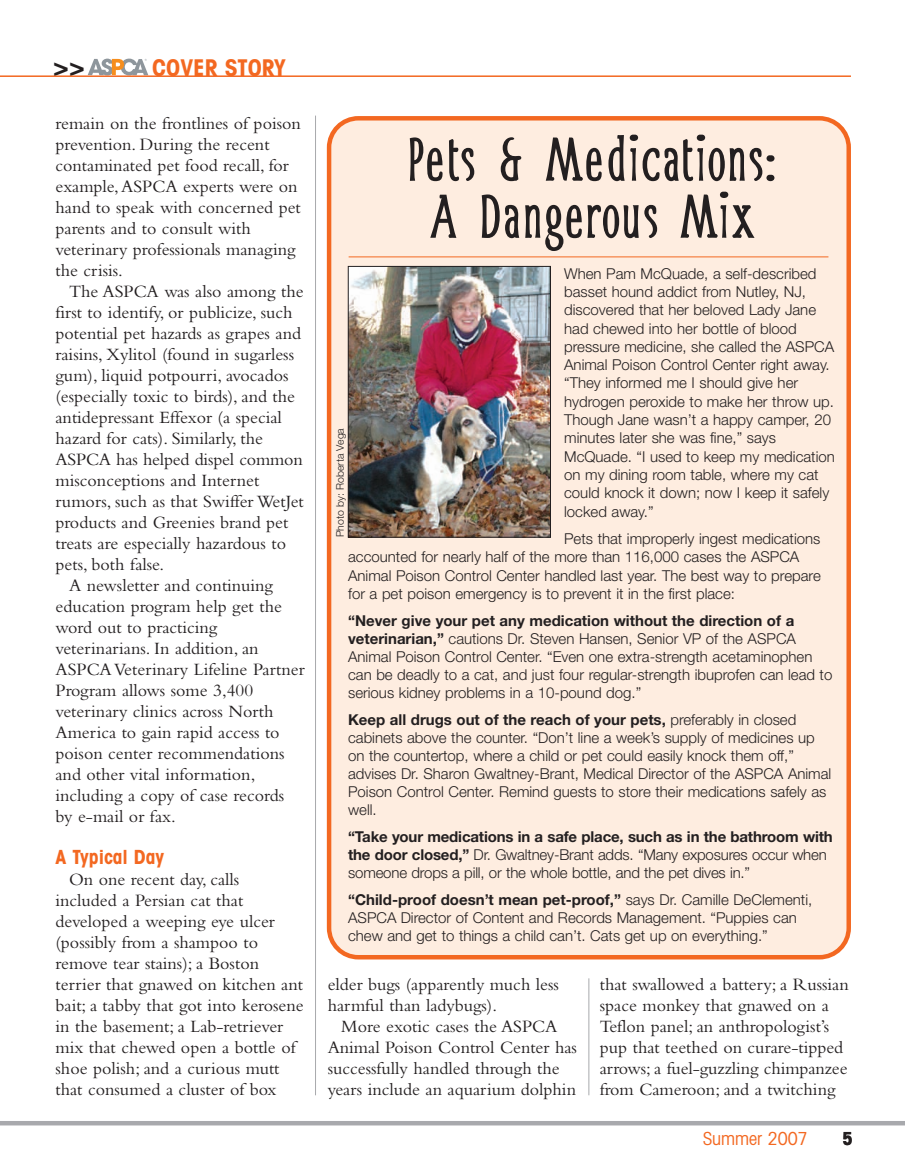
<style>
.page{position:relative;width:905px;height:1175px;background:#fff}
.page>*{position:absolute;margin:0;border:0;box-sizing:border-box;transform-origin:0 0}
.t1{font:63px/57px "Cuty";color:#231f20;text-align:center}
.t2{font:700 26.25px "Helvetica Neue";color:#231f20}
.t3{font:700 condensed 23.1px "Avant Garde";color:#f36821}
.t4{font:700 condensed 19.5px "Avant Garde";color:#f36821}
.t5{font:18px/21px "Bembo";color:#231f20}
.t6{font:condensed 18px "Avant Garde";color:#f36821}
.t7{font:700 condensed 18px "Avant Garde";color:#231f20}
.t8{font:300 15px/18.3px "Helvetica Neue";color:#231f20}
.t9{font:300 10.5px "Helvetica Neue";color:#231f20}
.s1{font-weight:700}
</style>
<div class="page">
<div style="left:0;top:1120px;width:904px;height:5px;background:#a8a9ad"></div>
<svg style="left:88px;top:59px;width:60px;height:16px"></svg>
<hr style="left:0;top:75px;width:850px;height:2px;background:#f36821">
<div style="left:327px;top:116px;width:523px;height:843px;background:#feede0"></div>
<img style="left:350px;top:268px;width:198px;height:267px">
<div style="left:348px;top:266px;width:202px;height:271px;border:1px solid #231f20"></div>
<hr style="left:315px;top:116px;width:1px;height:979px;background:#a8a9ad">
<hr style="left:588px;top:978px;width:1px;height:117px;background:#a8a9ad">
<hr style="left:348px;top:256px;width:480px;height:1px;background:#f36821">
<h2 class="t2" style="left:53px;top:57px;width:33px">&gt;&gt;</h2>
<h3 class="t3" style="left:152px;top:59px;width:135px">COVER STORY</h3>
<p class="t5" style="left:55px;top:115px;width:247px">remain on the frontlines of poison prevention. During the recent contaminated pet food recall, for example,ASPCA experts were on hand to speak with concerned pet parents and to consult with veterinary professionals managing the crisis.</p>
<p class="t5" style="left:69px;top:283px;width:236px">The ASPCA was also among the</p>
<p class="t5" style="left:56px;top:304px;width:238px">first to identify, or publicize, such</p>
<p class="t5" style="left:56px;top:325px;width:247px">potential pet hazards as grapes and</p>
<p class="t5" style="left:56px;top:346px;width:240px">raisins, Xylitol (found in sugarless</p>
<p class="t5" style="left:56px;top:367px;width:234px">gum), liquid potpourri, avocados</p>
<p class="t5" style="left:55px;top:388px;width:241px">(especially toxic to birds), and the</p>
<p class="t5" style="left:56px;top:409px;width:228px">antidepressant Effexor (a special</p>
<p class="t5" style="left:56px;top:430px;width:209px">hazard for cats). Similarly, the</p>
<p class="t5" style="left:56px;top:451px;width:249px">ASPCA has helped dispel common</p>
<p class="t5" style="left:55px;top:472px;width:205px">misconceptions and Internet</p>
<p class="t5" style="left:55px;top:493px;width:250px">rumors, such as that Swiffer WetJet</p>
<p class="t5" style="left:55px;top:514px;width:234px">products and Greenies brand pet</p>
<p class="t5" style="left:55px;top:535px;width:232px">treats are especially hazardous to</p>
<p class="t5" style="left:55px;top:556px;width:110px">pets, both false.</p>
<p class="t5" style="left:69px;top:577px;width:205px">A newsletter and continuing</p>
<p class="t5" style="left:55px;top:598px;width:228px">education program help get the</p>
<p class="t5" style="left:55px;top:619px;width:163px">word out to practicing</p>
<p class="t5" style="left:55px;top:640px;width:204px">veterinarians. In addition, an</p>
<p class="t5" style="left:55px;top:661px;width:251px">ASPCAVeterinary Lifeline Partner</p>
<p class="t5" style="left:55px;top:682px;width:199px">Program allows some 3,400</p>
<p class="t5" style="left:55px;top:703px;width:219px">veterinary clinics across North</p>
<p class="t5" style="left:55px;top:724px;width:226px">America to gain rapid access to</p>
<p class="t5" style="left:55px;top:745px;width:230px">poison center recommendations</p>
<p class="t5" style="left:55px;top:766px;width:201px">and other vital information,</p>
<p class="t5" style="left:55px;top:787px;width:230px">including a copy of case records</p>
<p class="t5" style="left:56px;top:808px;width:122px">by e-mail or fax.</p>
<h3 class="t4" style="left:56px;top:850px;width:110px">A Typical Day</h3>
<p class="t5" style="left:56px;top:871px;width:249px;text-indent:13px">On one recent day, calls included a Persian cat that developed a weeping eye ulcer (possibly from a shampoo to remove tear stains); a Boston terrier that gnawed on kitchen ant bait; a tabby that got into kerosene in the basement; a Lab-retriever mix that chewed open a bottle of shoe polish; and a curious mutt that consumed a cluster of box</p>
<h1 class="t1" style="left:406px;top:136px;width:372px">Pets &amp; Medications:<br>A Dangerous Mix</h1>
<p class="t8" style="left:564px;top:265px;width:272px">When Pam McQuade, a self-described basset hound addict from Nutley, NJ, discovered that her beloved Lady Jane had chewed into her bottle of blood pressure medicine, she called the ASPCA Animal Poison Control Center right away. “They informed me I should give her hydrogen peroxide to make her throw up.<br>Though Jane wasn’t a happy camper, 20 minutes later she was fine,” says McQuade. “I used to keep my medication on my dining room table, where my cat could knock it down; now I keep it safely locked away.”</p>
<p class="t8" style="left:348px;top:531px;width:474px;text-indent:216px">Pets that improperly ingest medications accounted for nearly half of the more than 116,000 cases the ASPCA Animal Poison Control Center handled last year. The best way to prepare for a pet poison emergency is to prevent it in the first place:</p>
<p class="t8" style="left:348px;top:613px;width:486px"><span class="s1">“Never give your pet any medication without the direction of a veterinarian,”</span> cautions Dr. Steven Hansen, Senior VP of the ASPCA Animal Poison Control Center. “Even one extra-strength acetaminophen can be deadly to a cat, and just four regular-strength ibuprofen can lead to serious kidney problems in a 10-pound dog.”</p>
<p class="t8" style="left:348px;top:712px;width:484px"><span class="s1">Keep all drugs out of the reach of your pets,</span> preferably in closed cabinets above the counter. “Don’t line a week’s supply of medicines up on the countertop, where a child or pet could easily knock them off,” advises Dr. Sharon Gwaltney-Brant, Medical Director of the ASPCA Animal Poison Control Center. Remind guests to store their medications safely as well.</p>
<p class="t8" style="left:348px;top:829px;width:486px"><span class="s1">“Take your medications in a safe place, such as in the bathroom with the door closed,”</span> Dr. Gwaltney-Brant adds. “Many exposures occur when someone drops a pill, or the whole bottle, and the pet dives in.”</p>
<p class="t8" style="left:348px;top:892px;width:465px"><span class="s1">“Child-proof doesn’t mean pet-proof,”</span> says Dr. Camille DeClementi,<br>ASPCA Director of Content and Records Management. “Puppies can chew and get to things a child can’t. Cats get up on everything.”</p>
<p class="t9" style="left:336px;top:537px;width:111px;rotate:-90deg">Photo by: Roberta Vega</p>
<p class="t5" style="left:328px;top:976px;width:233px">elder bugs (apparently much less harmful than ladybugs).</p>
<p class="t5" style="left:328px;top:1018px;width:251px;text-indent:14px">More exotic cases the ASPCA<br>Animal Poison Control Center has successfully handled through the years include an aquarium dolphin</p>
<p class="t5" style="left:600px;top:976px;width:250px">that swallowed a battery; a Russian space monkey that gnawed on a Teflon panel; an anthropologist’s pup that teethed on curare-tipped arrows; a fuel-guzzling chimpanzee from Cameroon; and a twitching</p>
<p class="t6" style="left:703px;top:1131px;width:106px">Summer 2007</p>
<p class="t7" style="left:842px;top:1131px;width:12px">5</p>
</div>
